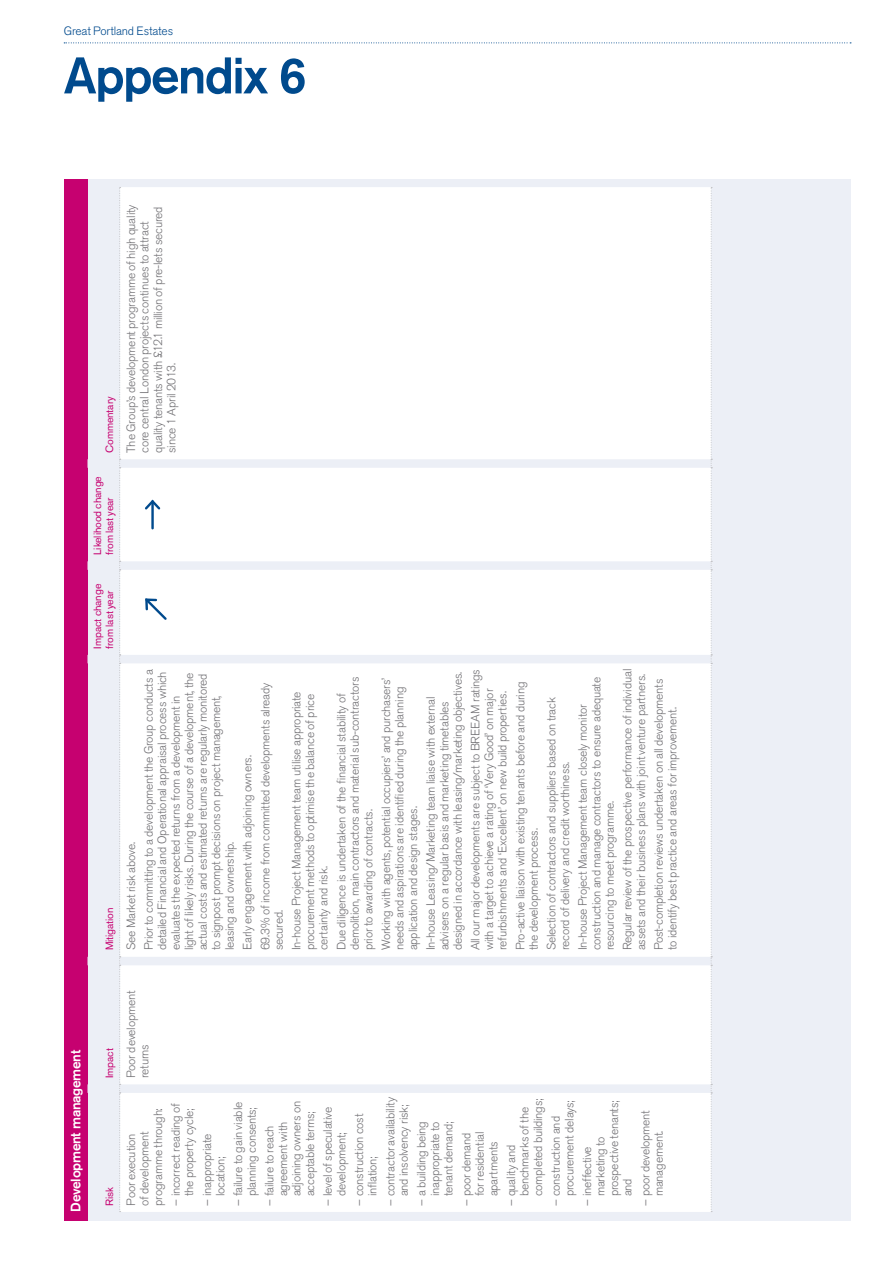
<style>
.page{position:relative;width:893px;height:1263px;background:#fff}
.page>*{position:absolute;margin:0;border:0;box-sizing:border-box;transform-origin:0 0}
.Heading_1_PageTitleL{font:500 51px "Akzidenz Grotesk BE";letter-spacing:-.035em;color:#004a8d}
.t1{font:500 13.65px "Akzidenz Grotesk BE";letter-spacing:-.015em;color:#fff}
.RiskTable_Text{font:300 12px/13.5px "Akzidenz Grotesk BE";letter-spacing:-.015em;color:#717074}
.t2{font:300 12px "Akzidenz Grotesk BE";letter-spacing:-.015em;color:#004a8d}
.RiskTable_Header{font:10.5px/12px "Akzidenz Grotesk BE";letter-spacing:-.01em;color:#c60170}
</style>
<div class="page">
<svg style="left:64px;top:43px;width:787px;height:1px"></svg>
<div style="left:64px;top:179px;width:786px;height:1041px;background:#eceff6"></div>
<div style="left:64px;top:179px;width:23px;height:1041px;background:#c60170"></div>
<div style="left:121px;top:187px;width:590px;height:1025px;background:#fff"></div>
<svg style="left:119px;top:187px;width:2px;height:1025px"></svg>
<svg style="left:711px;top:187px;width:1px;height:1025px"></svg>
<svg style="left:143px;top:596px;width:26px;height:26px"></svg>
<hr style="left:151px;top:501px;width:3px;height:27px;background:#004a8d">
<svg style="left:143px;top:498px;width:19px;height:14px"></svg>
<p class="t2" style="left:64px;top:24px;width:111px">Great Portland Estates</p>
<p class="Heading_1_PageTitleL" style="left:64px;top:44px;width:245px">Appendix 6</p>
<p class="RiskTable_Header" style="left:104px;top:453px;width:58px;rotate:-90deg">Commentary</p>
<p class="RiskTable_Header" style="left:92px;top:555px;width:80px;rotate:-90deg">Likelihood change from last year</p>
<p class="RiskTable_Text" style="left:124px;top:453px;width:250px;rotate:-90deg">The Group’s development programme of high quality core central London projects continues to attract quality tenants with £12.1 million of pre-lets secured since 1 April 2013.</p>
<p class="RiskTable_Header" style="left:92px;top:648px;width:66px;rotate:-90deg">Impact change from last year</p>
<p class="RiskTable_Header" style="left:104px;top:950px;width:44px;rotate:-90deg">Mitigation</p>
<p class="RiskTable_Text" style="left:124px;top:950px;width:110px;rotate:-90deg">See Market risk above.</p>
<p class="RiskTable_Text" style="left:142px;top:950px;width:283px;rotate:-90deg">Prior to committing to a development the Group conducts a detailed Financial and Operational appraisal process which evaluates the expected returns from a development in<br>light of likely risks. During the course of a development, the actual costs and estimated returns are regularly monitored to signpost prompt decisions on project management, leasing and ownership.</p>
<p class="RiskTable_Text" style="left:576px;top:950px;width:275px;rotate:-90deg">In-house Project Management team closely monitor construction and manage contractors to ensure adequate resourcing to meet programme.</p>
<p class="RiskTable_Text" style="left:621px;top:950px;width:283px;rotate:-90deg">Regular review of the prospective performance of individual assets and their business plans with joint venture partners.</p>
<p class="RiskTable_Text" style="left:652px;top:950px;width:273px;rotate:-90deg">Post-completion reviews undertaken on all developments to identify best practice and areas for improvement.</p>
<p class="RiskTable_Text" style="left:335px;top:950px;width:275px;rotate:-90deg">Due diligence is undertaken of the financial stability of demolition, main contractors and material sub‑contractors prior to awarding of contracts.</p>
<p class="RiskTable_Text" style="left:379px;top:950px;width:274px;rotate:-90deg">Working with agents, potential occupiers’ and purchasers’ needs and aspirations are identified during the planning application and design stages.</p>
<p class="RiskTable_Text" style="left:424px;top:950px;width:280px;rotate:-90deg">In-house Leasing/Marketing team liaise with external advisers on a regular basis and marketing timetables designed in accordance with leasing/marketing objectives.</p>
<p class="RiskTable_Text" style="left:469px;top:950px;width:283px;rotate:-90deg">All our major developments are subject to BREEAM ratings with a target to achieve a rating of ‘Very Good’ on major refurbishments and ‘Excellent’ on new build properties.</p>
<p class="RiskTable_Text" style="left:514px;top:950px;width:270px;rotate:-90deg">Pro-active liaison with existing tenants before and during the development process.</p>
<p class="RiskTable_Text" style="left:259px;top:950px;width:269px;rotate:-90deg">69.3% of income from committed developments already secured.</p>
<p class="RiskTable_Text" style="left:290px;top:950px;width:261px;rotate:-90deg">In-house Project Management team utilise appropriate procurement methods to optimise the balance of price certainty and risk.</p>
<p class="RiskTable_Text" style="left:545px;top:950px;width:255px;rotate:-90deg">Selection of contractors and suppliers based on track record of delivery and credit worthiness.</p>
<p class="RiskTable_Text" style="left:241px;top:950px;width:197px;rotate:-90deg">Early engagement with adjoining owners.</p>
<p class="t1" style="left:67px;top:1212px;width:163px;rotate:-90deg">Development management</p>
<p class="RiskTable_Header" style="left:104px;top:1078px;width:31px;rotate:-90deg">Impact</p>
<p class="RiskTable_Header" style="left:104px;top:1205px;width:20px;rotate:-90deg">Risk</p>
<p class="RiskTable_Text" style="left:124px;top:1078px;width:89px;rotate:-90deg">Poor development returns</p>
<p class="RiskTable_Text" style="left:384px;top:1205px;width:110px;text-align:center;rotate:-90deg">– contractor availability and insolvency risk;</p>
<p class="RiskTable_Text" style="left:504px;top:1196px;width:99px;text-indent:-9px;rotate:-90deg">– quality and benchmarks of the completed buildings;</p>
<p class="RiskTable_Text" style="left:549px;top:1196px;width:98px;text-indent:-9px;rotate:-90deg">– construction and procurement delays;</p>
<p class="RiskTable_Text" style="left:580px;top:1196px;width:97px;text-indent:-9px;rotate:-90deg">– ineffective marketing to prospective tenants; and</p>
<p class="RiskTable_Text" style="left:639px;top:1196px;width:88px;text-indent:-9px;rotate:-90deg">– poor development management.</p>
<p class="RiskTable_Text" style="left:232px;top:1205px;width:105px;text-align:center;rotate:-90deg">– failure to gain viable planning consents;</p>
<p class="RiskTable_Text" style="left:263px;top:1196px;width:97px;text-indent:-9px;rotate:-90deg">– failure to reach agreement with adjoining owners on acceptable terms;</p>
<p class="RiskTable_Text" style="left:321px;top:1196px;width:91px;text-indent:-9px;rotate:-90deg">– level of speculative development;</p>
<p class="RiskTable_Text" style="left:352px;top:1196px;width:84px;text-indent:-9px;rotate:-90deg">– construction cost inflation;</p>
<p class="RiskTable_Text" style="left:124px;top:1205px;width:99px;rotate:-90deg">Poor execution<br>of development programme through:</p>
<p class="RiskTable_Text" style="left:169px;top:1205px;width:104px;text-align:center;rotate:-90deg">– incorrect reading of the property cycle;</p>
<p class="RiskTable_Text" style="left:415px;top:1196px;width:77px;text-align:justify;text-indent:-9px;rotate:-90deg">– a building being inappropriate to tenant demand;</p>
<p class="RiskTable_Text" style="left:460px;top:1196px;width:66px;text-align:justify;text-indent:-9px;rotate:-90deg">– poor demand for residential apartments</p>
<p class="RiskTable_Text" style="left:200px;top:1196px;width:64px;text-indent:-9px;rotate:-90deg">– inappropriate location;</p>
</div>
